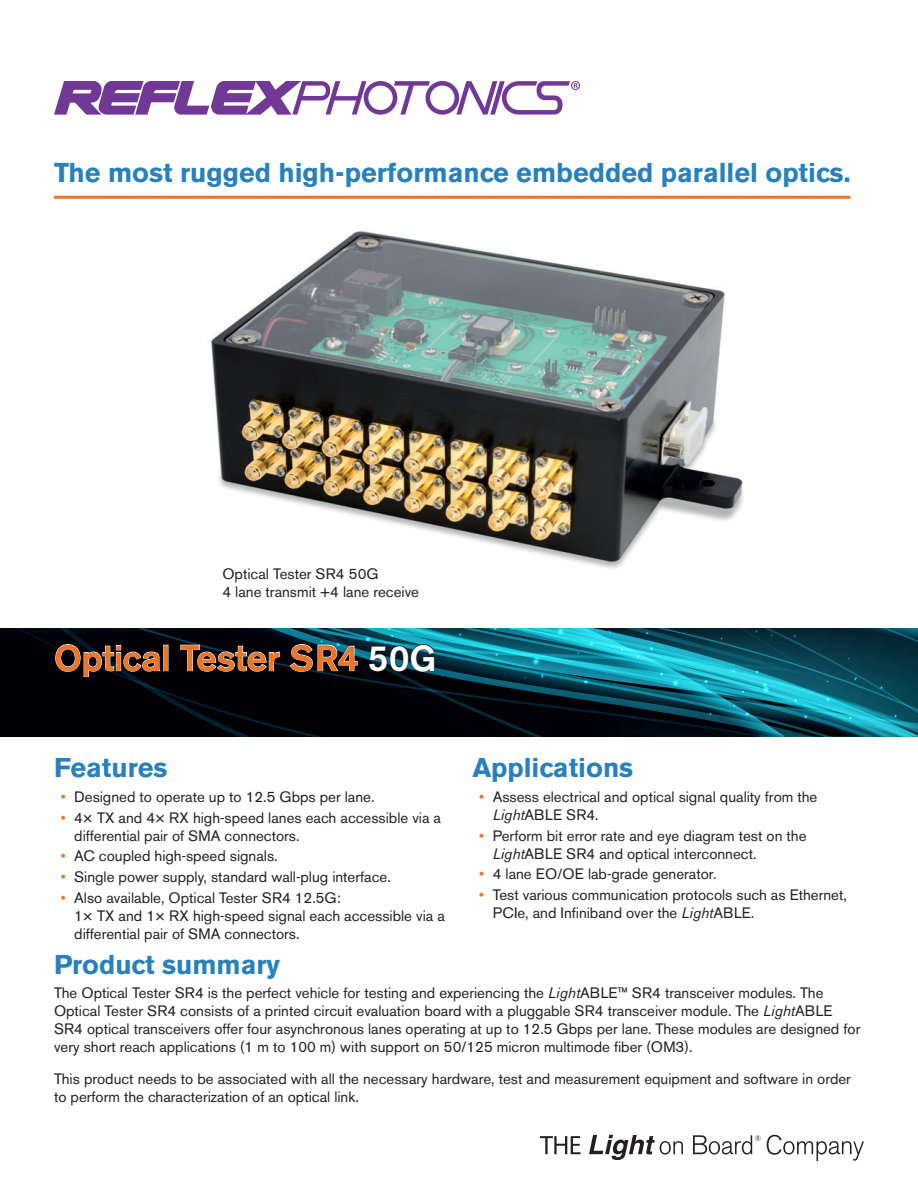
<style>
.page{position:relative;width:918px;height:1188px;background:#fff}
.page>*{position:absolute;margin:0;border:0;box-sizing:border-box;transform-origin:0 0}
.Title_1B{font:500 36px "Akzidenz Grotesk BE";color:#ef7426}
.Title_0{font:700 27px "Akzidenz Grotesk BE";color:#2880bc}
.Title_2{font:700 27px "Akzidenz Grotesk BE";color:#2880bc}
.Title_2_span{font:700 27px "Akzidenz Grotesk BE";color:#2880bc}
.Text_span{font:15px/18px "Akzidenz Grotesk BE";color:#231f20}
.Text{font:15px/18px "Akzidenz Grotesk BE";color:#231f20}
.s1{color:#fff}
.s2{color:#ef7426}
.s3{font-style:italic}
</style>
<div class="page">
<svg style="left:54px;top:81px;width:526px;height:34px"></svg>
<svg style="left:540px;top:1136px;width:41px;height:18px"></svg>
<svg style="left:589px;top:1135px;width:94px;height:25px"></svg>
<svg style="left:693px;top:1135px;width:68px;height:20px"></svg>
<svg style="left:767px;top:1135px;width:97px;height:26px"></svg>
<img style="left:211px;top:231px;width:533px;height:338px">
<hr style="left:54px;top:196px;width:796px;height:3px;background:#ef7426">
<svg style="left:0;top:629px;width:918px;height:108px;background:#0b3641"></svg>
<p class="Title_0" style="left:54px;top:157px;width:798px">The most rugged high-performance embedded parallel optics.</p>
<p class="Text" style="left:222px;top:564px;width:198px">Optical Tester SR4 50G<br>4 lane transmit +4 lane receive</p>
<p class="Title_1B" style="left:54px;top:636px;width:384px">Optical Tester SR4 <span class="s1">50G</span></p>
<p class="Title_2" style="left:54px;top:752px;width:115px">Features</p>
<p class="Text_span" style="left:61px;top:788px;width:315px"><span class="s2">•</span> Designed to operate up to 12.5 Gbps per lane.</p>
<p class="Text_span" style="left:74px;top:808px;width:368px;text-indent:-14px"><span class="s2">•</span> 4× TX and 4× RX high-speed lanes each accessible via a differential pair of SMA connectors.</p>
<p class="Text_span" style="left:61px;top:847px;width:218px"><span class="s2">•</span> AC coupled high-speed signals.</p>
<p class="Text_span" style="left:61px;top:868px;width:332px"><span class="s2">•</span> Single power supply, standard wall-plug interface.</p>
<p class="Text_span" style="left:74px;top:888px;width:372px;text-indent:-14px"><span class="s2">•</span> Also available, Optical Tester SR4 12.5G:<br>1× TX and 1× RX high-speed signal each accessible via a differential pair of SMA connectors.</p>
<p class="Title_2" style="left:472px;top:752px;width:162px">Applications</p>
<p class="Text_span" style="left:493px;top:788px;width:326px;text-indent:-14px"><span class="s2">•</span> Assess electrical and optical signal quality from the<br><span class="s3">Light</span>ABLE SR4.</p>
<p class="Text_span" style="left:493px;top:826px;width:315px;text-indent:-14px"><span class="s2">•</span> Perform bit error rate and eye diagram test on the<br><span class="s3">Light</span>ABLE SR4 and optical interconnect.</p>
<p class="Text_span" style="left:479px;top:865px;width:239px"><span class="s2">•</span> 4 lane EO/OE lab-grade generator.</p>
<p class="Text_span" style="left:493px;top:886px;width:356px;text-indent:-14px"><span class="s2">•</span> Test various communication protocols such as Ethernet,<br>PCIe, and Infiniband over the <span class="s3">Light</span>ABLE.</p>
<p class="Title_2_span" style="left:54px;top:949px;width:228px">Product summary</p>
<p class="Text_span" style="left:54px;top:984px;width:808px">The Optical Tester SR4 is the perfect vehicle for testing and experiencing the <span class="s3">Light</span>ABLE™ SR4 transceiver modules. The Optical Tester SR4 consists of a printed circuit evaluation board with a pluggable SR4 transceiver module. The <span class="s3">Light</span>ABLE SR4 optical transceivers offer four asynchronous lanes operating at up to 12.5 Gbps per lane. These modules are designed for very short reach applications (1 m to 100 m) with support on 50/125 micron multimode fiber (OM3).</p>
<p class="Text_span" style="left:54px;top:1070px;width:799px">This product needs to be associated with all the necessary hardware, test and measurement equipment and software in order to perform the characterization of an optical link.</p>
</div>
